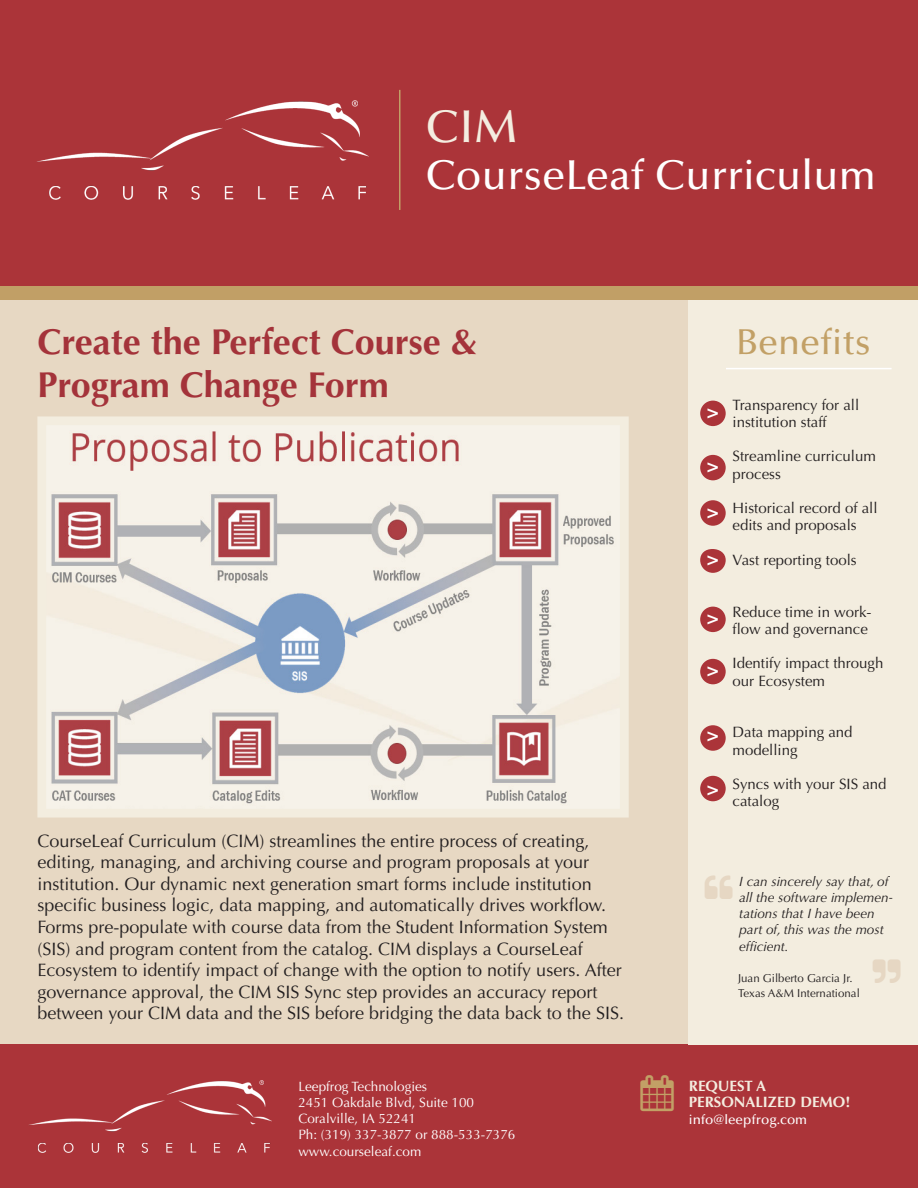
<style>
.page{position:relative;width:918px;height:1188px;background:#fff}
.page>*{position:absolute;margin:0;border:0;box-sizing:border-box;transform-origin:0 0}
.t1{font:500 46.2px "Optima LT Std";color:#f4ede0}
.t2{font:500 42px "Optima LT Std";color:#fff}
.t3{font:700 36px "Optima LT Std";color:#a4333a}
.t4{font:500 36px "Optima LT Std";color:#c2a066}
.t5{font:18px/21.6px "Optima LT Std";color:#231f20}
.t6{font:900 18px "Optima LT Std";color:#fff}
.t7{font:15px/17.2px "Optima LT Std";color:#231f20}
.t8{font:700 15px "Optima LT Std";color:#f4ecdf}
.t9{font:13.5px/16.2px "Optima LT Std";color:#fff}
.t10{font:italic 13.5px/16.2px "Optima LT Std";color:#231f20}
.t11{font:500 13.5px "Optima LT Std";color:#fff}
.t12{font:11.55px "Optima LT Std";color:#231f20}
</style>
<div class="page">
<div style="left:0;top:300px;width:689px;height:745px;background:#e7d8c3"></div>
<div style="left:0;top:1045px;width:918px;height:143px;background:#ab3439"></div>
<img style="left:29px;top:1081px;width:243px;height:72px">
<img style="left:47px;top:426px;width:572px;height:382px">
<div style="left:37px;top:416px;width:592px;height:402px;border:9px solid #f3eddf"></div>
<div style="left:0;top:0;width:918px;height:286px;background:#ab3439"></div>
<div style="left:0;top:286px;width:918px;height:14px;background:#c19f66"></div>
<img style="left:37px;top:101px;width:332px;height:98px">
<hr style="left:399px;top:90px;width:1px;height:120px;background:#c19f66">
<div style="left:689px;top:300px;width:229px;height:745px;background:#f3eddf"></div>
<hr style="left:726px;top:368px;width:166px;height:1px;background:#fff">
<div style="left:700px;top:455px;width:26px;height:25px;background:#ab3439;border-radius:50%"></div>
<div style="left:700px;top:401px;width:26px;height:25px;background:#ab3439;border-radius:50%"></div>
<div style="left:700px;top:776px;width:26px;height:25px;background:#ab3439;border-radius:50%"></div>
<div style="left:700px;top:725px;width:26px;height:26px;background:#ab3439;border-radius:50%"></div>
<div style="left:700px;top:549px;width:26px;height:24px;background:#ab3439;border-radius:50%"></div>
<div style="left:700px;top:500px;width:26px;height:26px;background:#ab3439;border-radius:50%"></div>
<div style="left:700px;top:607px;width:26px;height:25px;background:#ab3439;border-radius:50%"></div>
<div style="left:700px;top:659px;width:26px;height:25px;background:#ab3439;border-radius:50%"></div>
<p class="t1" style="left:425px;top:100px;width:94px">CIM</p>
<p class="t2" style="left:425px;top:151px;width:452px">CourseLeaf Curriculum</p>
<p class="t3" style="left:37px;top:321px;width:441px">Create the Perfect Course &amp;</p>
<p class="t3" style="left:37px;top:364px;width:353px">Program Change Form</p>
<p class="t5" style="left:37px;top:830px;width:588px">CourseLeaf Curriculum (CIM) streamlines the entire process of creating, editing, managing, and archiving course and program proposals at your institution. Our dynamic next generation smart forms include institution specific business logic, data mapping, and automatically drives workflow.<br>Forms pre-populate with course data from the Student Information System (SIS) and program content from the catalog. CIM displays a CourseLeaf Ecosystem to identify impact of change with the option to notify users. After governance approval, the CIM SIS Sync step provides an accuracy report between your CIM data and the SIS before bridging the data back to the SIS.</p>
<p class="t9" style="left:298px;top:1078px;width:130px">Leepfrog Technologies</p>
<p class="t9" style="left:298px;top:1095px;width:177px">2451 Oakdale Blvd, Suite 100</p>
<p class="t9" style="left:298px;top:1111px;width:218px">Coralville, IA 52241<br>Ph: (319) 337-3877 or 888-533-7376 www.courseleaf.com</p>
<p class="t4" style="left:736px;top:321px;width:136px">Benefits</p>
<p class="t6" style="left:707px;top:402px;width:14px">&gt;</p>
<p class="t6" style="left:707px;top:456px;width:14px">&gt;</p>
<p class="t6" style="left:707px;top:501px;width:14px">&gt;</p>
<p class="t6" style="left:707px;top:548px;width:14px">&gt;</p>
<p class="t6" style="left:707px;top:608px;width:14px">&gt;</p>
<p class="t6" style="left:707px;top:660px;width:14px">&gt;</p>
<p class="t6" style="left:707px;top:725px;width:14px">&gt;</p>
<p class="t6" style="left:707px;top:779px;width:14px">&gt;</p>
<p class="t7" style="left:733px;top:396px;width:128px">Transparency for all institution staff</p>
<p class="t7" style="left:733px;top:448px;width:145px">Streamline curriculum process</p>
<p class="t7" style="left:733px;top:500px;width:147px">Historical record of all edits and proposals</p>
<p class="t7" style="left:733px;top:551px;width:126px">Vast reporting tools</p>
<p class="t7" style="left:733px;top:603px;width:141px">Reduce time in work&shy;flow and governance</p>
<p class="t7" style="left:733px;top:655px;width:152px">Identify impact through our Ecosystem</p>
<p class="t7" style="left:733px;top:724px;width:122px">Data mapping and modelling</p>
<p class="t7" style="left:733px;top:776px;width:155px">Syncs with your SIS and catalog</p>
<p class="t10" style="left:739px;top:873px;width:155px">I can sincerely say that, of all the software implemen&shy;tations that I have been part of, this was the most efficient.</p>
<p class="t12" style="left:738px;top:972px;width:116px">Juan Gilberto Garcia Jr.</p>
<p class="t12" style="left:738px;top:986px;width:123px">Texas A&amp;M International</p>
<p class="t8" style="left:689px;top:1077px;width:79px">REQUEST A</p>
<p class="t8" style="left:689px;top:1094px;width:163px">PERSONALIZED DEMO!</p>
<p class="t11" style="left:689px;top:1112px;width:120px">info@leepfrog.com</p>
</div>
